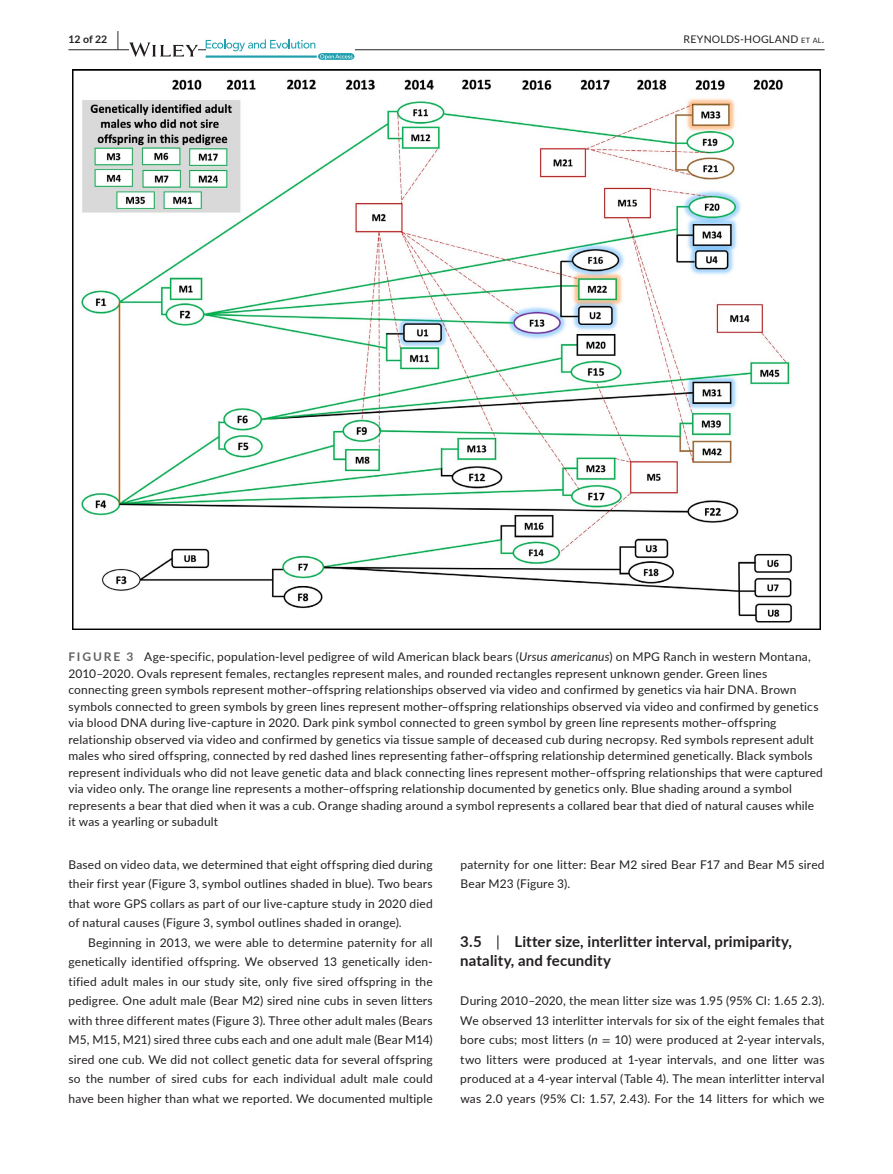
<style>
.page{position:relative;width:893px;height:1174px;background:#fff}
.page>*{position:absolute;margin:0;border:0;box-sizing:border-box;transform-origin:0 0}
.t1{font:700 15px/19.5px "Lato";letter-spacing:.005em;color:#231f20}
.t2{font:12px/19.5px "Lato";letter-spacing:.015em;color:#231f20;text-align:justify}
.t3{font:10.5px "Lato";letter-spacing:.02em;color:#231f20}
.t4{font:700 10.5px "Lato";color:#231f20}
.s1{font-size:19.5px}
.s2{font-size:7.35px}
.s3{font-weight:700;color:#636366}
.s4{font-style:italic}
.s5{font-weight:400}
.s6{font-family:"STIX"}
</style>
<div class="page">
<hr style="left:68px;top:49px;width:756px;height:1px;background:#231f20">
<svg style="left:129px;top:42px;width:69px;height:15px"></svg>
<svg style="left:206px;top:39px;width:148px;height:21px"></svg>
<img style="left:72px;top:69px;width:749px;height:560px">
<p class="t4" style="left:68px;top:31px;width:52px">12 of 22 <span class="s1">|</span></p>
<p class="t3" style="left:683px;top:31px;width:142px">REYNOLDS-HOGLAND <span class="s2">et al</span>.</p>
<p class="t2" style="left:68px;top:648px;width:756px;line-height:16.5px;text-align:left"><span class="s3">FIGURE 3</span> Age-specific, population-level pedigree of wild American black bears (<span class="s4">Ursus americanus</span>) on MPG Ranch in western Montana, 2010–2020. Ovals represent females, rectangles represent males, and rounded rectangles represent unknown gender. Green lines connecting green symbols represent mother–offspring relationships observed via video and confirmed by genetics via hair DNA. Brown symbols connected to green symbols by green lines represent mother–offspring relationships observed via video and confirmed by genetics via blood DNA during live-capture in 2020. Dark pink symbol connected to green symbol by green line represents mother–offspring relationship observed via video and confirmed by genetics via tissue sample of deceased cub during necropsy. Red symbols represent adult males who sired offspring, connected by red dashed lines representing father–offspring relationship determined genetically. Black symbols represent individuals who did not leave genetic data and black connecting lines represent mother–offspring relationships that were captured via video only. The orange line represents a mother–offspring relationship documented by genetics only. Blue shading around a symbol represents a bear that died when it was a cub. Orange shading around a symbol represents a collared bear that died of natural causes while it was a yearling or subadult</p>
<p class="t2" style="left:68px;top:854px;width:366px">Based on video data, we determined that eight offspring died during their first year (Figure 3, symbol outlines shaded in blue). Two bears that wore GPS collars as part of our live-capture study in 2020 died of natural causes (Figure 3, symbol outlines shaded in orange).</p>
<p class="t2" style="left:69px;top:932px;width:366px;text-indent:19px">Beginning in 2013, we were able to determine paternity for all genetically identified offspring. We observed 13 genetically iden&shy;tified adult males in our study site, only five sired offspring in the pedigree. One adult male (Bear M2) sired nine cubs in seven litters with three different mates (Figure 3). Three other adult males (Bears M5, M15, M21) sired three cubs each and one adult male (Bear M14) sired one cub. We did not collect genetic data for several offspring so the number of sired cubs for each individual adult male could have been higher than what we reported. We documented multiple</p>
<p class="t2" style="left:460px;top:854px;width:366px">paternity for one litter: Bear M2 sired Bear F17 and Bear M5 sired<br>Bear M23 (Figure 3).</p>
<p class="t1" style="left:460px;top:931px;width:333px">3.5 <span class="s5">|</span> Litter size, interlitter interval, primiparity, natality, and fecundity</p>
<p class="t2" style="left:460px;top:990px;width:366px">During 2010–2020, the mean litter size was 1.95 (95% CI: 1.65 2.3).<br>We observed 13 interlitter intervals for six of the eight females that bore cubs; most litters (<span class="s4">n</span> <span class="s6">=</span> 10) were produced at 2-year intervals, two litters were produced at 1-year intervals, and one litter was produced at a 4-year interval (Table 4). The mean interlitter interval was 2.0 years (95% CI: 1.57, 2.43). For the 14 litters for which we</p>
</div>
